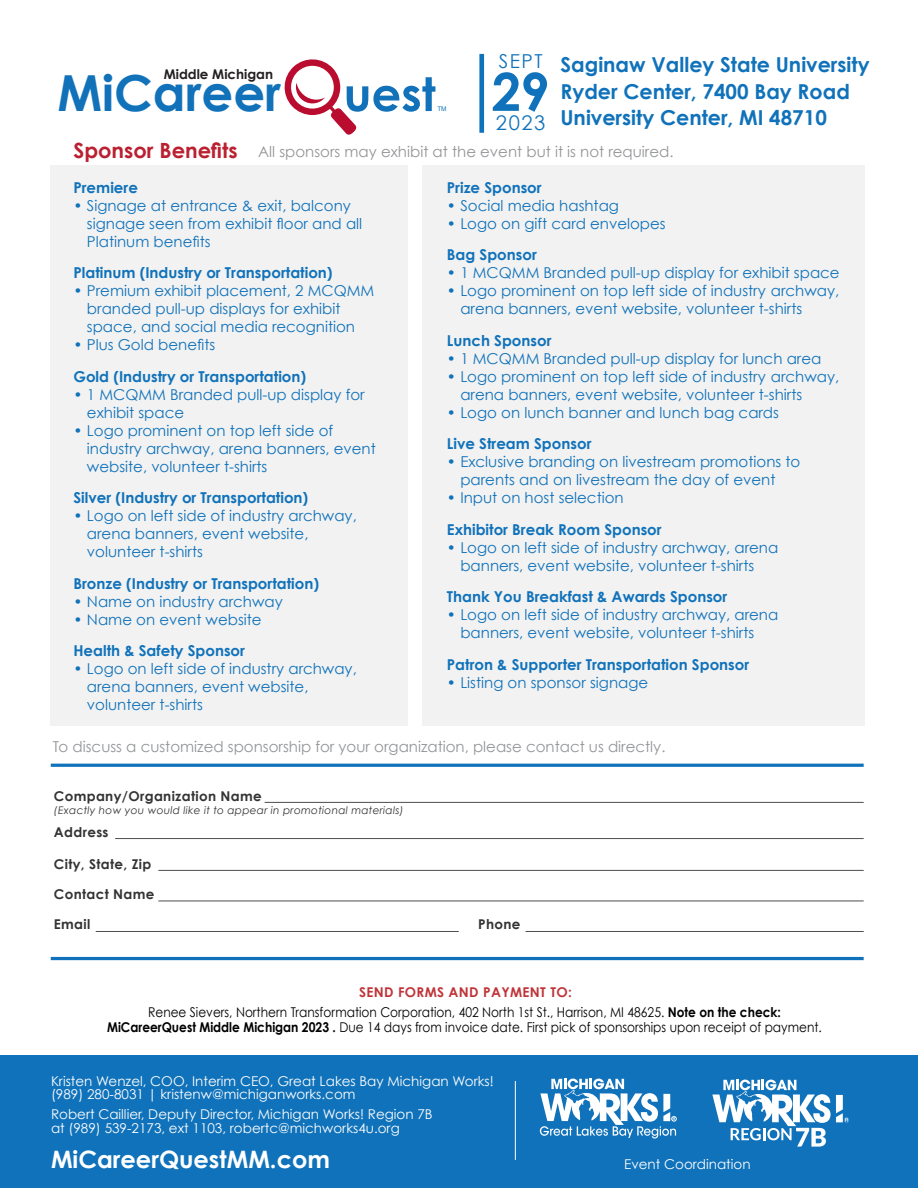
<style>
.page{position:relative;width:918px;height:1188px;background:#fff}
.page>*{position:absolute;margin:0;border:0;box-sizing:border-box;transform-origin:0 0}
.t1{font:700 52.5px "Century Gothic";color:#1072ba}
.t2{font:700 49.65px "Century Gothic";color:#1172ba}
.t3{font:700 24px "Century Gothic";color:#fff}
.t4{font:700 20.55px/26.4px "Century Gothic";color:#1072ba}
.t5{font:20.25px "Century Gothic";color:#1072ba}
.t6{font:19.2px "Century Gothic";color:#1072ba}
.t7{font:15px/18px "Century Gothic";color:#1072ba}
.t8{font:700 15px "Century Gothic";color:#1072ba}
.t9{font:15px "Century Gothic";color:#939598}
.t10{font:13.5px/20.1px "Century Gothic";color:#000;text-align:center;scale:.9 1}
.t11{font:13.5px/13.5px "Century Gothic";color:#fff}
.t12{font:700 13.5px "Century Gothic";letter-spacing:.025em;color:#333334}
.t13{font:700 13.35px "Century Gothic";color:#231f20}
.t14{font:italic 10.5px "Century Gothic";letter-spacing:.025em;color:#333334}
.t15{font:6.45px "Arial";color:#1172ba}
.s1{font-weight:700;font-size:21px;color:#bb2031}
.s2{font-weight:700;color:#bf3439}
.s3{font-weight:700}
</style>
<div class="page">
<div style="left:0;top:1055px;width:918px;height:133px;background:#1072ba"></div>
<div style="left:51px;top:166px;width:357px;height:560px;background:#f2f2f2"></div>
<div style="left:422px;top:166px;width:443px;height:560px;background:#f2f2f2"></div>
<div style="left:479px;top:54px;width:5px;height:79px;background:#1072ba"></div>
<hr style="left:515px;top:1081px;width:1px;height:79px;background:#fff">
<svg style="left:712px;top:1080px;width:137px;height:67px"></svg>
<svg style="left:540px;top:1079px;width:136px;height:60px"></svg>
<svg style="left:284px;top:59px;width:151px;height:76px"></svg>
<hr style="left:51px;top:764px;width:813px;height:3px;background:#1072ba">
<hr style="left:51px;top:957px;width:813px;height:3px;background:#1072ba">
<hr style="left:265px;top:802px;width:599px;height:1px;background:#4d4d4f">
<hr style="left:158px;top:870px;width:706px;height:1px;background:#4d4d4f">
<hr style="left:158px;top:901px;width:706px;height:1px;background:#4d4d4f">
<hr style="left:115px;top:838px;width:749px;height:1px;background:#4d4d4f">
<hr style="left:96px;top:931px;width:363px;height:1px;background:#4d4d4f">
<hr style="left:526px;top:931px;width:338px;height:1px;background:#4d4d4f">
<p class="t13" style="left:164px;top:66px;width:111px">Middle Michigan</p>
<h2 class="t2" style="left:57px;top:62px;width:225px">MiCareer</h2>
<p class="t15" style="left:437px;top:104px;width:11px">TM</p>
<p class="t6" style="left:499px;top:50px;width:45px">SEPT</p>
<h1 class="t1" style="left:492px;top:59px;width:59px">29</h1>
<h3 class="t5" style="left:496px;top:111px;width:51px">2023</h3>
<h3 class="t4" style="left:560px;top:51px;width:311px">Saginaw Valley State University<br>Ryder Center, 7400 Bay Road<br>University Center, MI 48710</h3>
<p class="t9" style="left:73px;top:143px;width:602px"><span class="s1">Sponsor Benefits</span> All sponsors may exhibit at the event but it is not required.</p>
<p class="t8" style="left:73px;top:178px;width:66px">Premiere</p>
<p class="t7" style="left:87px;top:196px;width:277px;text-indent:-14px">• Signage at entrance &amp; exit, balcony signage seen from exhibit floor and all<br>Platinum benefits</p>
<p class="t8" style="left:73px;top:264px;width:261px">Platinum (Industry or Transportation)</p>
<p class="t7" style="left:87px;top:282px;width:289px;text-indent:-14px">• Premium exhibit placement, 2 MCQMM branded pull-up displays for exhibit space, and social media recognition</p>
<p class="t7" style="left:73px;top:336px;width:143px">• Plus Gold benefits</p>
<p class="t8" style="left:73px;top:367px;width:234px">Gold (Industry or Transportation)</p>
<p class="t7" style="left:87px;top:385px;width:279px;text-indent:-14px">• 1 MCQMM Branded pull-up display for exhibit space</p>
<p class="t7" style="left:87px;top:421px;width:290px;text-indent:-14px">• Logo prominent on top left side of industry archway, arena banners, event website, volunteer t-shirts</p>
<p class="t8" style="left:73px;top:489px;width:236px">Silver (Industry or Transportation)</p>
<p class="t7" style="left:87px;top:507px;width:271px;text-indent:-14px">• Logo on left side of industry archway, arena banners, event website, volunteer t-shirts</p>
<p class="t8" style="left:73px;top:574px;width:247px">Bronze (Industry or Transportation)</p>
<p class="t7" style="left:73px;top:592px;width:211px">• Name on industry archway</p>
<p class="t7" style="left:73px;top:610px;width:190px">• Name on event website</p>
<p class="t8" style="left:73px;top:642px;width:173px">Health &amp; Safety Sponsor</p>
<p class="t7" style="left:87px;top:660px;width:271px;text-indent:-14px">• Logo on left side of industry archway, arena banners, event website, volunteer t-shirts</p>
<p class="t8" style="left:447px;top:178px;width:96px">Prize Sponsor</p>
<p class="t7" style="left:447px;top:196px;width:174px">• Social media hashtag</p>
<p class="t7" style="left:447px;top:214px;width:220px">• Logo on gift card envelopes</p>
<p class="t8" style="left:447px;top:246px;width:91px">Bag Sponsor</p>
<p class="t7" style="left:447px;top:264px;width:394px">• 1 MCQMM Branded pull-up display for exhibit space</p>
<p class="t7" style="left:460px;top:282px;width:380px;text-indent:-14px">• Logo prominent on top left side of industry archway, arena banners, event website, volunteer t-shirts</p>
<p class="t8" style="left:447px;top:331px;width:106px">Lunch Sponsor</p>
<p class="t7" style="left:447px;top:349px;width:376px">• 1 MCQMM Branded pull-up display for lunch area</p>
<p class="t7" style="left:460px;top:367px;width:380px;text-indent:-14px">• Logo prominent on top left side of industry archway, arena banners, event website, volunteer t-shirts</p>
<p class="t7" style="left:447px;top:403px;width:334px">• Logo on lunch banner and lunch bag cards</p>
<p class="t8" style="left:447px;top:435px;width:146px">Live Stream Sponsor</p>
<p class="t7" style="left:460px;top:453px;width:342px;text-indent:-14px">• Exclusive branding on livestream promotions to parents and on livestream the day of event</p>
<p class="t7" style="left:447px;top:489px;width:178px">• Input on host selection</p>
<p class="t8" style="left:447px;top:520px;width:216px">Exhibitor Break Room Sponsor</p>
<p class="t7" style="left:460px;top:538px;width:319px;text-indent:-14px">• Logo on left side of industry archway, arena banners, event website, volunteer t-shirts</p>
<p class="t8" style="left:447px;top:588px;width:282px">Thank You Breakfast &amp; Awards Sponsor</p>
<p class="t7" style="left:460px;top:606px;width:319px;text-indent:-14px">• Logo on left side of industry archway, arena banners, event website, volunteer t-shirts</p>
<p class="t8" style="left:447px;top:655px;width:304px">Patron &amp; Supporter Transportation Sponsor</p>
<p class="t7" style="left:447px;top:673px;width:203px">• Listing on sponsor signage</p>
<p class="t9" style="left:53px;top:737px;width:614px">To discuss a customized sponsorship for your organization, please contact us directly.</p>
<p class="t12" style="left:54px;top:788px;width:209px">Company/Organization Name</p>
<p class="t14" style="left:54px;top:803px;width:351px">(Exactly how you would like it to appear in promotional materials)</p>
<p class="t12" style="left:54px;top:824px;width:56px">Address</p>
<p class="t12" style="left:54px;top:856px;width:99px">City, State, Zip</p>
<p class="t12" style="left:54px;top:886px;width:102px">Contact Name</p>
<p class="t12" style="left:54px;top:916px;width:38px">Email</p>
<p class="t12" style="left:478px;top:916px;width:44px">Phone</p>
<p class="t10" style="left:148px;top:982px;width:705px"><span class="s2">SEND FORMS AND PAYMENT TO:<br></span>Renee Sievers, Northern Transformation Corporation, 402 North 1st St., Harrison, MI 48625. <span class="s3">Note on the check:</span></p>
<p class="t10" style="left:107px;top:1017px;width:796px"><span class="s3">MiCareerQuest Middle Michigan 2023 .</span> Due 14 days from invoice date. First pick of sponsorships upon receipt of payment.</p>
<p class="t11" style="left:51px;top:1074px;width:444px">Kristen Wenzel, COO, Interim CEO, Great Lakes Bay Michigan Works! (989) 280-8031 | kristenw@michiganworks.com</p>
<p class="t11" style="left:51px;top:1108px;width:383px">Robert Caillier, Deputy Director, Michigan Works! Region 7B at (989) 539-2173, ext 1103, robertc@michworks4u.org</p>
<h3 class="t3" style="left:51px;top:1144px;width:280px">MiCareerQuestMM.com</h3>
<p class="t11" style="left:624px;top:1157px;width:128px">Event Coordination</p>
</div>
